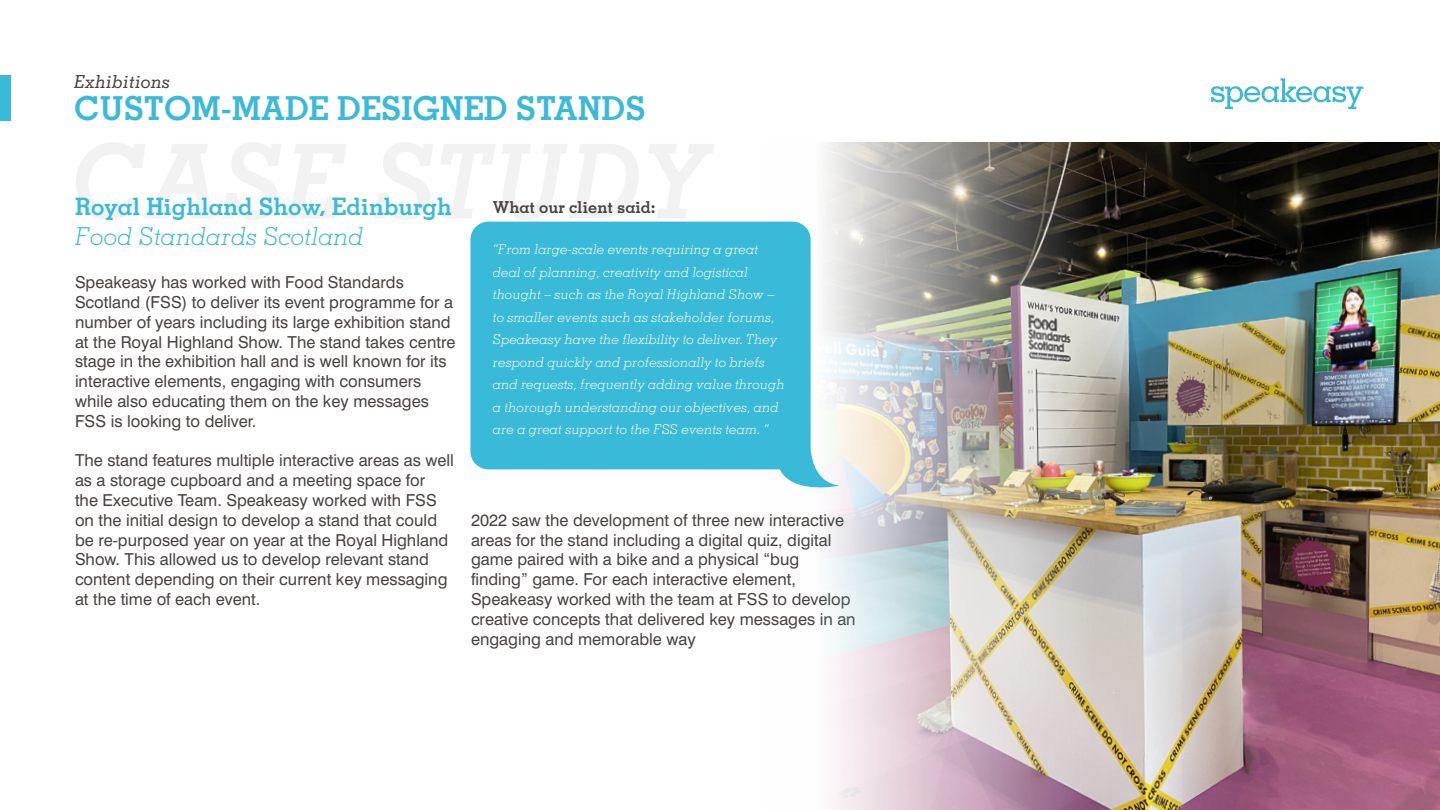
<style>
.page{position:relative;width:1440px;height:810px;background:#fff}
.page>*{position:absolute;margin:0;border:0;box-sizing:border-box;transform-origin:0 0}
.t1{font:700 33px "Memphis LT Std";color:#3abad9}
.t2{font:italic 300 24.75px "Memphis LT Std";color:#3abad9}
.t3{font:700 24px "Memphis LT Std";color:#3abad9}
.t4{font:italic 500 18px "Memphis LT Std";color:#484341}
.t5{font:16.5px/19.8px "Swiss 721 BT";color:#484341}
.t6{font:700 16.5px "Memphis LT Std";color:#484341}
.t7{font:italic 300 13.5px/22.5px "Memphis LT Std";color:#fff}
</style>
<div class="page">
<svg style="left:1211px;top:78px;width:152px;height:31px"></svg>
<svg style="left:76px;top:142px;width:638px;height:78px"></svg>
<img style="left:764px;top:142px;width:676px;height:668px">
<svg style="left:470px;top:222px;width:371px;height:273px;background:#59c4de"></svg>
<div style="left:0;top:75px;width:10px;height:46px;background:#3abad9"></div>
<p class="t4" style="left:74px;top:71px;width:97px">Exhibitions</p>
<h1 class="t1" style="left:74px;top:88px;width:573px">CUSTOM-MADE DESIGNED STANDS</h1>
<h3 class="t3" style="left:75px;top:192px;width:378px">Royal Highland Show, Edinburgh</h3>
<h2 class="t2" style="left:75px;top:221px;width:290px">Food Standards Scotland</h2>
<p class="t5" style="left:75px;top:272px;width:382px">Speakeasy has worked with Food Standards Scotland (FSS) to deliver its event programme for a number of years including its large exhibition stand at the Royal Highland Show. The stand takes centre stage in the exhibition hall and is well known for its interactive elements, engaging with consumers while also educating them on the key messages FSS is looking to deliver.</p>
<p class="t5" style="left:75px;top:451px;width:380px">The stand features multiple interactive areas as well as a storage cupboard and a meeting space for<br>the Executive Team. Speakeasy worked with FSS on the initial design to develop a stand that could be re-purposed year on year at the Royal Highland Show. This allowed us to develop relevant stand content depending on their current key messaging at the time of each event.</p>
<p class="t6" style="left:493px;top:196px;width:164px">What our client said:</p>
<p class="t7" style="left:493px;top:238px;width:293px">“From large-scale events requiring a great deal of planning, creativity and logistical thought – such as the Royal Highland Show – to smaller events such as stakeholder forums, Speakeasy have the flexibility to deliver. They respond quickly and professionally to briefs and requests, frequently adding value through a thorough understanding our objectives, and are a great support to the FSS events team. ”</p>
<p class="t5" style="left:471px;top:510px;width:386px">2022 saw the development of three new interactive areas for the stand including a digital quiz, digital game paired with a bike and a physical “bug finding” game. For each interactive element, Speakeasy worked with the team at FSS to develop creative concepts that delivered key messages in an engaging and memorable way</p>
</div>
